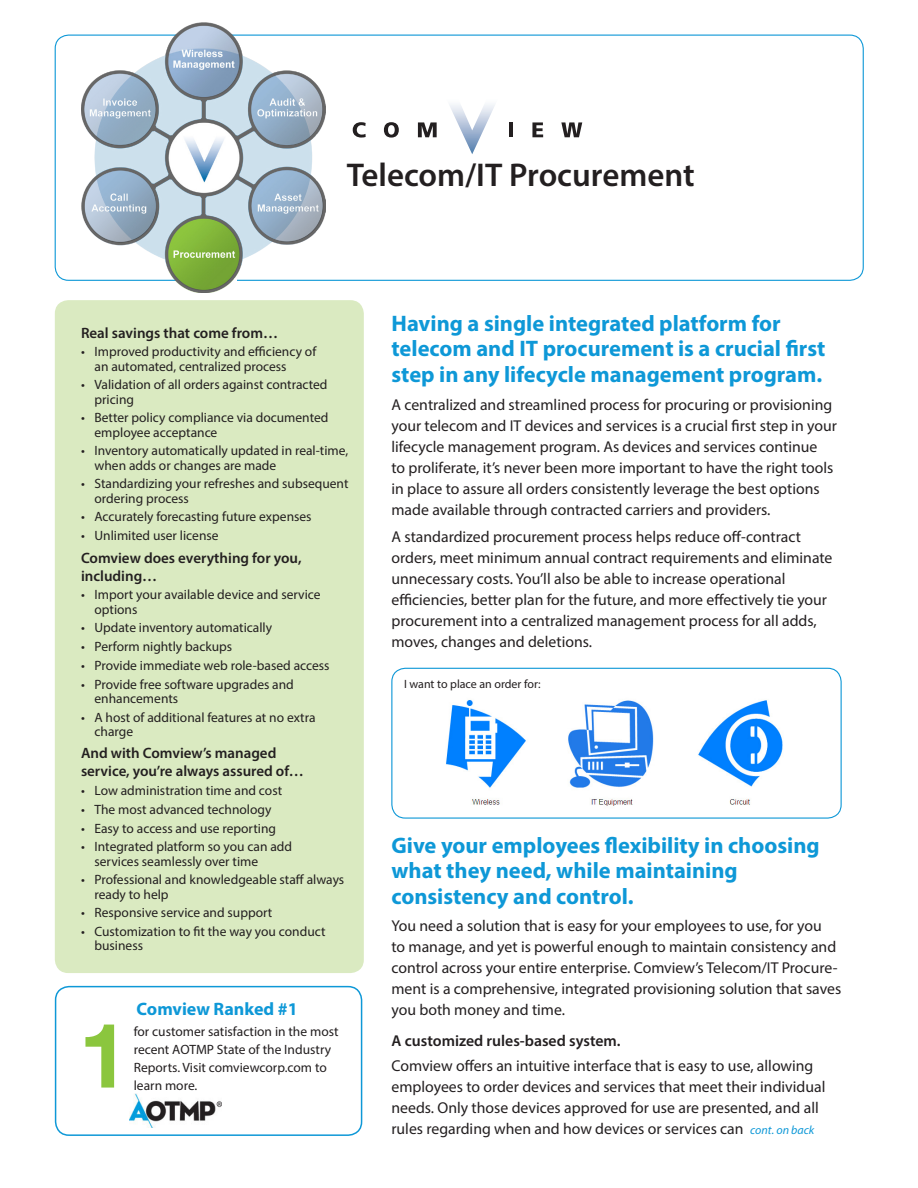
<style>
.page{position:relative;width:918px;height:1188px;background:#fff}
.page>*{position:absolute;margin:0;border:0;box-sizing:border-box;transform-origin:0 0}
.Main_Text{font:700 90px "Helvetica Neue";color:#8bc63e}
.t1{font:600 33px "Myriad Pro";color:#231f20}
.Main_Head{font:700 22.5px/25.5px "Myriad Pro";color:#0e98d7}
.Main_Text-2{font:700 18px "Myriad Pro";color:#0e98d7}
.Main_Text-3{font:15.75px/21px "Myriad Pro";color:#231f20}
.Main_Subhead{font:600 15.75px "Myriad Pro";color:#231f20}
.Sidebar_Head{font:600 15px/18px "Myriad Pro";color:#231f20}
.Sidebar_Bullet_Block{font:13.5px/14.2px "Myriad Pro";color:#231f20}
.Main_Text-4{font:13.5px/18px "Myriad Pro";color:#231f20}
.Main_Text-5{font:12px "Myriad Pro";color:#231f20}
.s1{font-style:italic;font-size:12px;color:#0e98d7}
</style>
<div class="page">
<div style="left:55px;top:300px;width:309px;height:673px;background:#daeac1;border-radius:14px"></div>
<svg style="left:449px;top:104px;width:46px;height:50px"></svg>
<svg style="left:353px;top:122px;width:13px;height:16px"></svg>
<svg style="left:384px;top:122px;width:15px;height:16px"></svg>
<svg style="left:418px;top:122px;width:19px;height:15px"></svg>
<hr style="left:509px;top:122px;width:4px;height:15px;background:#231f20">
<svg style="left:532px;top:122px;width:11px;height:15px"></svg>
<svg style="left:561px;top:122px;width:21px;height:15px"></svg>
<div style="left:55px;top:986px;width:307px;height:150px;border:2px solid #0e98d7;border-radius:14px"></div>
<img style="left:129px;top:1093px;width:92px;height:34px">
<img style="left:82px;top:22px;width:244px;height:270px">
<img style="left:446px;top:700px;width:337px;height:106px">
<div style="left:391px;top:668px;width:451px;height:151px;border:1px solid #0e98d7;border-radius:14px"></div>
<p class="t1" style="left:347px;top:154px;width:349px">Telecom/IT Procurement</p>
<p class="Sidebar_Head" style="left:81px;top:323px;width:199px">Real savings that come from…</p>
<p class="Sidebar_Bullet_Block" style="left:94px;top:345px;width:223px;text-indent:-14px">• Improved productivity and efficiency of an automated, centralized process</p>
<p class="Sidebar_Bullet_Block" style="left:94px;top:378px;width:235px;text-indent:-14px">• Validation of all orders against contracted pricing</p>
<p class="Sidebar_Bullet_Block" style="left:94px;top:411px;width:235px;text-indent:-14px">• Better policy compliance via documented employee acceptance</p>
<p class="Sidebar_Bullet_Block" style="left:94px;top:444px;width:255px;text-indent:-14px">• Inventory automatically updated in real-time, when adds or changes are made</p>
<p class="Sidebar_Bullet_Block" style="left:94px;top:477px;width:256px;text-indent:-14px">• Standardizing your refreshes and subsequent ordering process</p>
<p class="Sidebar_Bullet_Block" style="left:81px;top:510px;width:232px">• Accurately forecasting future expenses</p>
<p class="Sidebar_Bullet_Block" style="left:81px;top:528px;width:139px">• Unlimited user license</p>
<p class="Sidebar_Head" style="left:81px;top:548px;width:222px">Comview does everything for you, including…</p>
<p class="Sidebar_Bullet_Block" style="left:94px;top:588px;width:228px;text-indent:-14px">• Import your available device and service options</p>
<p class="Sidebar_Bullet_Block" style="left:81px;top:621px;width:193px">• Update inventory automatically</p>
<p class="Sidebar_Bullet_Block" style="left:81px;top:639px;width:153px">• Perform nightly backups</p>
<p class="Sidebar_Bullet_Block" style="left:81px;top:658px;width:250px">• Provide immediate web role-based access</p>
<p class="Sidebar_Bullet_Block" style="left:94px;top:677px;width:201px;text-indent:-14px">• Provide free software upgrades and enhancements</p>
<p class="Sidebar_Bullet_Block" style="left:94px;top:710px;width:223px;text-indent:-14px">• A host of additional features at no extra charge</p>
<p class="Sidebar_Head" style="left:81px;top:744px;width:224px">And with Comview’s managed service, you’re always assured of…</p>
<p class="Sidebar_Bullet_Block" style="left:81px;top:783px;width:203px">• Low administration time and cost</p>
<p class="Sidebar_Bullet_Block" style="left:81px;top:802px;width:192px">• The most advanced technology</p>
<p class="Sidebar_Bullet_Block" style="left:81px;top:821px;width:197px">• Easy to access and use reporting</p>
<p class="Sidebar_Bullet_Block" style="left:94px;top:840px;width:199px;text-indent:-14px">• Integrated platform so you can add services seamlessly over time</p>
<p class="Sidebar_Bullet_Block" style="left:94px;top:873px;width:251px;text-indent:-14px">• Professional and knowledgeable staff always ready to help</p>
<p class="Sidebar_Bullet_Block" style="left:81px;top:906px;width:193px">• Responsive service and support</p>
<p class="Sidebar_Bullet_Block" style="left:94px;top:924px;width:232px;text-indent:-14px">• Customization to fit the way you conduct business</p>
<p class="Main_Text" style="left:79px;top:985px;width:52px">1</p>
<p class="Main_Text-2" style="left:137px;top:997px;width:163px">Comview Ranked #1</p>
<p class="Main_Text-4" style="left:134px;top:1022px;width:206px">for customer satisfaction in the most recent AOTMP State of the Industry<br>Reports. Visit comviewcorp.com to learn more.</p>
<p class="Main_Head" style="left:392px;top:310px;width:436px">Having a single integrated platform for telecom and IT procurement is a crucial first step in any lifecycle management program.</p>
<p class="Main_Text-3" style="left:392px;top:394px;width:447px">A centralized and streamlined process for procuring or provisioning your telecom and IT devices and services is a crucial first step in your lifecycle management program. As devices and services continue<br>to proliferate, it’s never been more important to have the right tools in place to assure all orders consistently leverage the best options made available through contracted carriers and providers.</p>
<p class="Main_Text-3" style="left:392px;top:526px;width:443px">A standardized procurement process helps reduce off-contract orders, meet minimum annual contract requirements and eliminate unnecessary costs. You’ll also be able to increase operational efficiencies, better plan for the future, and more effectively tie your procurement into a centralized management process for all adds, moves, changes and deletions.</p>
<p class="Main_Text-5" style="left:404px;top:677px;width:138px">I want to place an order for:</p>
<p class="Main_Head" style="left:392px;top:832px;width:430px">Give your employees flexibility in choosing what they need, while maintaining consistency and control.</p>
<p class="Main_Text-3" style="left:392px;top:915px;width:451px">You need a solution that is easy for your employees to use, for you<br>to manage, and yet is powerful enough to maintain consistency and control across your entire enterprise. Comview’s Telecom/IT Procure&shy;ment is a comprehensive, integrated provisioning solution that saves you both money and time.</p>
<p class="Main_Subhead" style="left:392px;top:1030px;width:231px">A customized rules-based system.</p>
<p class="Main_Text-3" style="left:392px;top:1055px;width:435px">Comview offers an intuitive interface that is easy to use, allowing employees to order devices and services that meet their individual needs. Only those devices approved for use are presented, and all rules regarding when and how devices or services can <span class="s1">cont. on back</span></p>
</div>
